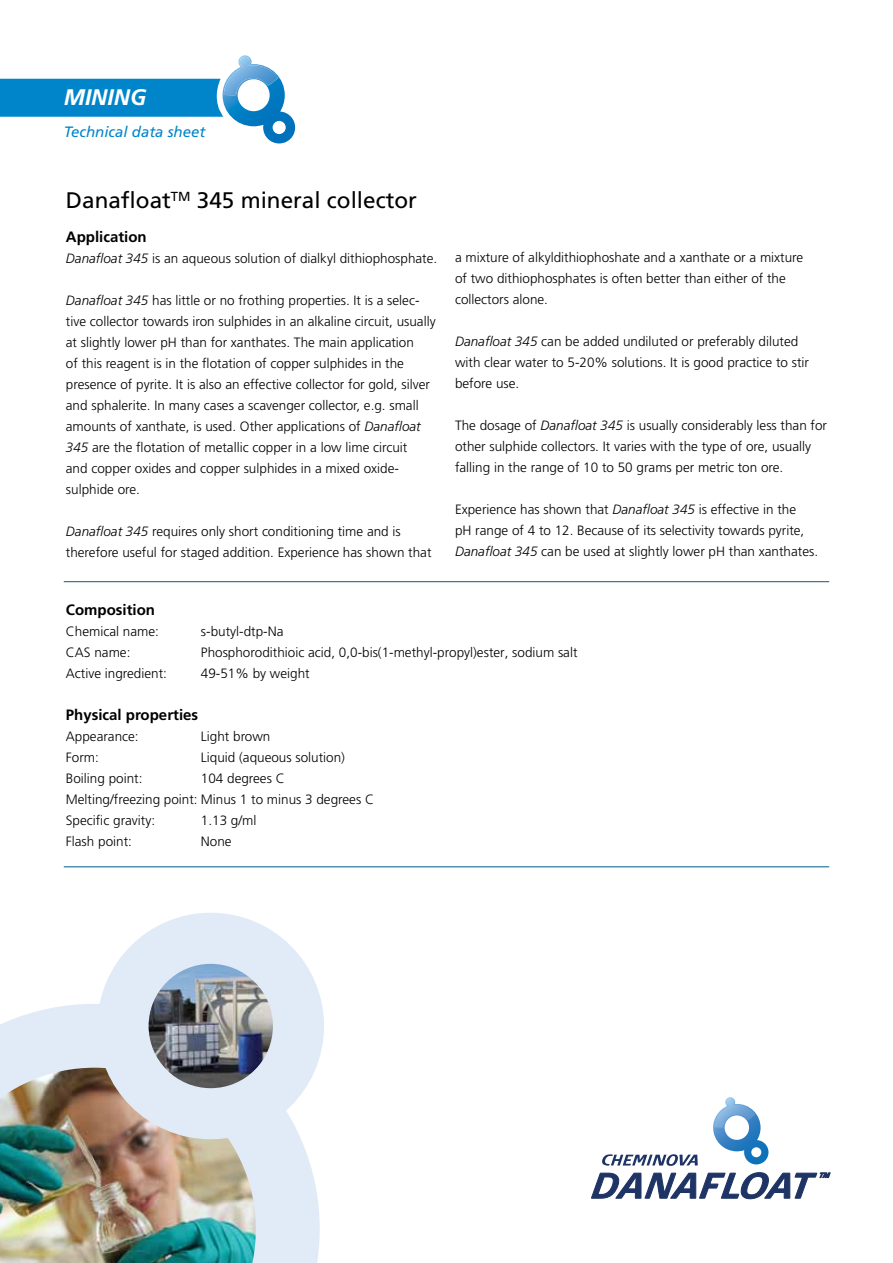
<style>
.page{position:relative;width:893px;height:1263px;background:#fff}
.page>*{position:absolute;margin:0;border:0;box-sizing:border-box;transform-origin:0 0}
.t1{font:22.5px "Frutiger";color:#000}
.t2{font:italic 700 22.5px "Frutiger";color:#fff}
.t3{font:700 15px "Frutiger";color:#000}
.t4{font:italic 15px "Frutiger";color:#0085cb}
.t5{font:300 13.5px/21px "Frutiger";color:#000}
.s1{font-style:italic}
</style>
<div class="page">
<svg style="left:0;top:55px;width:295px;height:88px"></svg>
<img style="left:0;top:1004px;width:320px;height:259px">
<img style="left:126px;top:940px;width:172px;height:174px">
<div style="left:98px;top:913px;width:226px;height:226px;border:51px solid #e1ebf7;border-radius:50%"></div>
<svg style="left:591px;top:1097px;width:239px;height:103px"></svg>
<hr style="left:64px;top:866px;width:765px;height:1px;background:#005b84">
<hr style="left:64px;top:581px;width:765px;height:1px;background:#005b84">
<h1 class="t2" style="left:64px;top:84px;width:84px">MINING</h1>
<p class="t4" style="left:64px;top:123px;width:143px">Technical data sheet</p>
<h1 class="t1" style="left:66px;top:187px;width:353px">Danafloat<sup>TM</sup> 345 mineral collector</h1>
<p class="t3" style="left:66px;top:228px;width:82px">Application</p>
<p class="t5" style="left:66px;top:248px;width:373px"><span class="s1">Danafloat 345</span> is an aqueous solution of dialkyl dithiophosphate.</p>
<p class="t5" style="left:66px;top:290px;width:371px"><span class="s1">Danafloat 345</span> has little or no frothing properties. It is a selec&shy;tive collector towards iron sulphides in an alkaline circuit, usually at slightly lower pH than for xanthates. The main application<br>of this reagent is in the flotation of copper sulphides in the presence of pyrite. It is also an effective collector for gold, silver and sphalerite. In many cases a scavenger collector, e.g. small amounts of xanthate, is used. Other applications of <span class="s1">Danafloat 345</span> are the flotation of metallic copper in a low lime circuit<br>and copper oxides and copper sulphides in a mixed oxide&shy;sulphide ore.</p>
<p class="t5" style="left:66px;top:521px;width:367px"><span class="s1">Danafloat 345</span> requires only short conditioning time and is therefore useful for staged addition. Experience has shown that</p>
<p class="t5" style="left:455px;top:247px;width:350px">a mixture of alkyldithiophoshate and a xanthate or a mixture of two dithiophosphates is often better than either of the collectors alone.</p>
<p class="t5" style="left:455px;top:331px;width:356px"><span class="s1">Danafloat 345</span> can be added undiluted or preferably diluted with clear water to 5-20% solutions. It is good practice to stir before use.</p>
<p class="t5" style="left:455px;top:415px;width:374px">The dosage of <span class="s1">Danafloat 345</span> is usually considerably less than for other sulphide collectors. It varies with the type of ore, usually falling in the range of 10 to 50 grams per metric ton ore.</p>
<p class="t5" style="left:455px;top:499px;width:365px">Experience has shown that <span class="s1">Danafloat 345</span> is effective in the<br>pH range of 4 to 12. Because of its selectivity towards pyrite,<br><span class="s1">Danafloat 345</span> can be used at slightly lower pH than xanthates.</p>
<p class="t3" style="left:66px;top:600px;width:91px">Composition</p>
<p class="t5" style="left:66px;top:621px;width:103px">Chemical name:<br>CAS name:<br>Active ingredient:</p>
<p class="t5" style="left:201px;top:621px;width:378px">s-butyl-dtp-Na<br>Phosphorodithioic acid, 0,0-bis(1-methyl-propyl)ester, sodium salt<br>49-51% by weight</p>
<p class="t3" style="left:66px;top:705px;width:134px">Physical properties</p>
<p class="t5" style="left:66px;top:726px;width:74px">Appearance:</p>
<p class="t5" style="left:201px;top:726px;width:71px">Light brown</p>
<p class="t5" style="left:66px;top:747px;width:34px">Form:</p>
<p class="t5" style="left:201px;top:747px;width:146px">Liquid (aqueous solution)</p>
<p class="t5" style="left:66px;top:768px;width:78px">Boiling point:</p>
<p class="t5" style="left:66px;top:768px;width:310px;text-indent:135px">104 degrees C<br>Melting/freezing point: Minus 1 to minus 3 degrees C<br>Specific gravity:</p>
<p class="t5" style="left:201px;top:810px;width:57px">1.13 g/ml</p>
<p class="t5" style="left:66px;top:831px;width:68px">Flash point:</p>
<p class="t5" style="left:201px;top:831px;width:32px">None</p>
</div>
